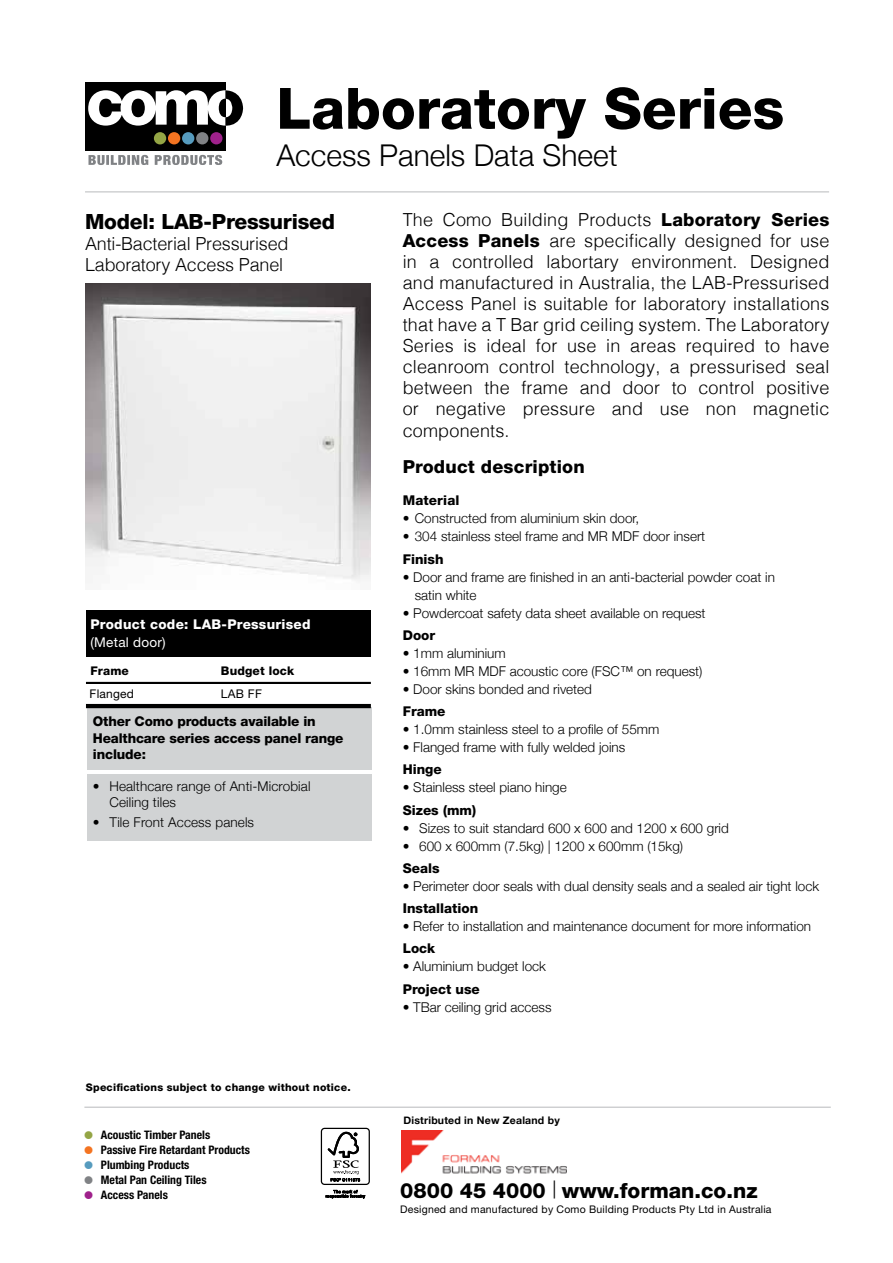
<style>
.page{position:relative;width:893px;height:1263px;background:#fff}
.page>*{position:absolute;margin:0;border:0;box-sizing:border-box;transform-origin:0 0}
.t1{font:800 57px "Helvetica Neue";color:#000}
.t2{font:300 30px "Helvetica Neue";color:#000}
.t3{font:800 21px "Helvetica Neue";letter-spacing:-.005em;color:#000}
.t4{font:300 18px/21px "Helvetica";letter-spacing:.01em;color:#000;text-align:justify}
.t5{font:300 18px/21px "Helvetica";letter-spacing:-.01em;color:#000}
.t6{font:800 18px "Helvetica Neue";letter-spacing:.01em;color:#000}
.t7{font:300 13.5px/18px "Helvetica Neue";color:#000}
.t8{font:800 13.5px/16.5px "Helvetica Neue";letter-spacing:-.01em;color:#000}
.t9{font:800 13.5px "Helvetica Neue";letter-spacing:.02em;color:#fff}
.t10{font:13.5px "Helvetica Neue";letter-spacing:.02em;color:#fff}
.t11{font:800 13.5px "Helvetica Neue";letter-spacing:.01em;color:#000}
.t12{font:800 12px "Helvetica Neue";letter-spacing:.01em;color:#000}
.t13{font:12px "Helvetica Neue";letter-spacing:.02em;color:#000}
.t14{font:700 condensed 11.7px/15px "Helvetica Neue";color:#000}
.t15{font:10.5px "Helvetica Neue";letter-spacing:.02em;color:#000}
.t16{font:800 10.5px "Helvetica Neue";letter-spacing:.02em;color:#000}
.t17{font:700 10.5px "Helvetica Neue";letter-spacing:.02em;color:#000}
.s1{font-family:"Monotype Sorts";font-weight:400;font-stretch:normal;font-size:10.65px;color:#94a545}
.s2{font-family:"Monotype Sorts";font-weight:400;font-stretch:normal;font-size:10.65px;color:#f47421}
.s3{font-family:"Monotype Sorts";font-weight:400;font-stretch:normal;font-size:10.65px;color:#569bbe}
.s4{font-family:"Monotype Sorts";font-weight:400;font-stretch:normal;font-size:10.65px;color:#808285}
.s5{font-family:"Monotype Sorts";font-weight:400;font-stretch:normal;font-size:10.65px;color:#9f218b}
.s6{font-family:"Helvetica Neue";font-weight:800}
</style>
<div class="page">
<div style="left:85px;top:82px;width:141px;height:68px;background:#000"></div>
<div style="left:154px;top:132px;width:12px;height:12px;background:#94a545;border-radius:50%"></div>
<div style="left:168px;top:132px;width:12px;height:12px;background:#f47421;border-radius:50%"></div>
<div style="left:182px;top:132px;width:12px;height:12px;background:#569bbe;border-radius:50%"></div>
<div style="left:196px;top:132px;width:12px;height:12px;background:#808285;border-radius:50%"></div>
<div style="left:210px;top:132px;width:13px;height:12px;background:#9f218b;border-radius:50%"></div>
<svg style="left:88px;top:90px;width:155px;height:36px"></svg>
<svg style="left:88px;top:155px;width:134px;height:10px"></svg>
<hr style="left:84px;top:1107px;width:747px;height:1px;background:#bcbec0">
<hr style="left:85px;top:191px;width:744px;height:1px;background:#bcbec0">
<img style="left:86px;top:283px;width:285px;height:298px">
<div style="left:321px;top:1128px;width:49px;height:57px;border:1px solid #000;border-radius:3px"></div>
<svg style="left:328px;top:1132px;width:32px;height:50px"></svg>
<svg style="left:326px;top:1190px;width:39px;height:9px"></svg>
<img style="left:402px;top:1130px;width:164px;height:44px">
<div style="left:87px;top:708px;width:285px;height:62px;background:#d1d3d4"></div>
<div style="left:87px;top:774px;width:285px;height:67px;background:#d1d3d4"></div>
<div style="left:86px;top:610px;width:285px;height:47px;background:#000"></div>
<hr style="left:86px;top:682px;width:285px;height:2px;background:#000">
<hr style="left:86px;top:704px;width:285px;height:4px;background:#000">
<h1 class="t1" style="left:276px;top:74px;width:509px">Laboratory Series</h1>
<h2 class="t2" style="left:276px;top:131px;width:343px">Access Panels Data Sheet</h2>
<h3 class="t3" style="left:85px;top:209px;width:251px">Model: LAB-Pressurised</h3>
<h3 class="t5" style="left:85px;top:232px;width:205px">Anti-Bacterial Pressurised<br>Laboratory Access Panel</h3>
<p class="t9" style="left:90px;top:616px;width:222px">Product code: LAB-Pressurised</p>
<p class="t10" style="left:90px;top:634px;width:77px">(Metal door)</p>
<p class="t12" style="left:90px;top:664px;width:40px">Frame</p>
<p class="t12" style="left:221px;top:664px;width:75px">Budget lock</p>
<p class="t13" style="left:90px;top:686px;width:46px">Flanged</p>
<p class="t13" style="left:221px;top:686px;width:42px">LAB FF</p>
<p class="t8" style="left:93px;top:713px;width:252px">Other Como products available in<br>Healthcare series access panel range include:</p>
<p class="t7" style="left:109px;top:776px;width:203px;line-height:16.5px;text-indent:-16px">• Healthcare range of Anti-Microbial<br>Ceiling tiles</p>
<p class="t7" style="left:93px;top:812px;width:163px">• Tile Front Access panels</p>
<p class="t16" style="left:86px;top:1081px;width:266px">Specifications subject to change without notice.</p>
<p class="t14" style="left:84px;top:1127px;width:167px"><span class="s1">l</span> Acoustic Timber Panels<br><span class="s2">l</span> Passive Fire Retardant Products <span class="s3">l</span> Plumbing Products<br><span class="s4">l</span> Metal Pan Ceiling Tiles<br><span class="s5">l</span> Access Panels</p>
<p class="t4" style="left:403px;top:208px;width:428px">The Como Building Products <span class="s6">Laboratory Series Access Panels</span> are specifically designed for use in a controlled labortary environment. Designed and manufactured in Australia, the LAB-Pressurised Access Panel is suitable for laboratory installations that have a T Bar grid ceiling system. The Laboratory Series is ideal for use in areas required to have cleanroom control technology, a pressurised seal between the frame and door to control positive or negative pressure and use non magnetic components.</p>
<h3 class="t6" style="left:403px;top:455px;width:183px">Product description</h3>
<p class="t11" style="left:403px;top:493px;width:58px">Material</p>
<p class="t7" style="left:403px;top:509px;width:238px">• Constructed from aluminium skin door,</p>
<p class="t7" style="left:403px;top:527px;width:304px">• 304 stainless steel frame and MR MDF door insert</p>
<p class="t8" style="left:403px;top:551px;width:42px">Finish</p>
<p class="t7" style="left:415px;top:567px;width:362px;text-indent:-12px">• Door and frame are finished in an anti-bacterial powder coat in satin white</p>
<p class="t7" style="left:403px;top:603px;width:304px">• Powdercoat safety data sheet available on request</p>
<p class="t8" style="left:403px;top:627px;width:34px">Door</p>
<p class="t7" style="left:403px;top:643px;width:104px">• 1mm aluminium</p>
<p class="t7" style="left:403px;top:661px;width:301px">• 16mm MR MDF acoustic core (FSC™ on request)</p>
<p class="t7" style="left:403px;top:679px;width:191px">• Door skins bonded and riveted</p>
<p class="t8" style="left:403px;top:703px;width:44px">Frame</p>
<p class="t7" style="left:403px;top:719px;width:258px">• 1.0mm stainless steel to a profile of 55mm</p>
<p class="t7" style="left:403px;top:737px;width:224px">• Flanged frame with fully welded joins</p>
<p class="t8" style="left:403px;top:761px;width:41px">Hinge</p>
<p class="t7" style="left:403px;top:778px;width:166px">• Stainless steel piano hinge</p>
<p class="t8" style="left:403px;top:801px;width:75px">Sizes (mm)</p>
<p class="t7" style="left:403px;top:818px;width:328px">• Sizes to suit standard 600 x 600 and 1200 x 600 grid</p>
<p class="t7" style="left:403px;top:836px;width:282px">• 600 x 600mm (7.5kg) | 1200 x 600mm (15kg)</p>
<p class="t8" style="left:403px;top:860px;width:38px">Seals</p>
<p class="t7" style="left:403px;top:876px;width:418px">• Perimeter door seals with dual density seals and a sealed air tight lock</p>
<p class="t8" style="left:403px;top:900px;width:77px">Installation</p>
<p class="t7" style="left:403px;top:916px;width:410px">• Refer to installation and maintenance document for more information</p>
<p class="t8" style="left:403px;top:940px;width:34px">Lock</p>
<p class="t7" style="left:403px;top:957px;width:145px">• Aluminium budget lock</p>
<p class="t8" style="left:403px;top:980px;width:79px">Project use</p>
<p class="t7" style="left:403px;top:997px;width:150px">• TBar ceiling grid access</p>
<p class="t17" style="left:403px;top:1112px;width:158px">Distributed in New Zealand by</p>
<h3 class="t3" style="left:400px;top:1178px;width:359px">0800 45 4000 <sup>|</sup> www.forman.co.nz</h3>
<p class="t15" style="left:400px;top:1203px;width:373px">Designed and manufactured by Como Building Products Pty Ltd in Australia</p>
</div>
